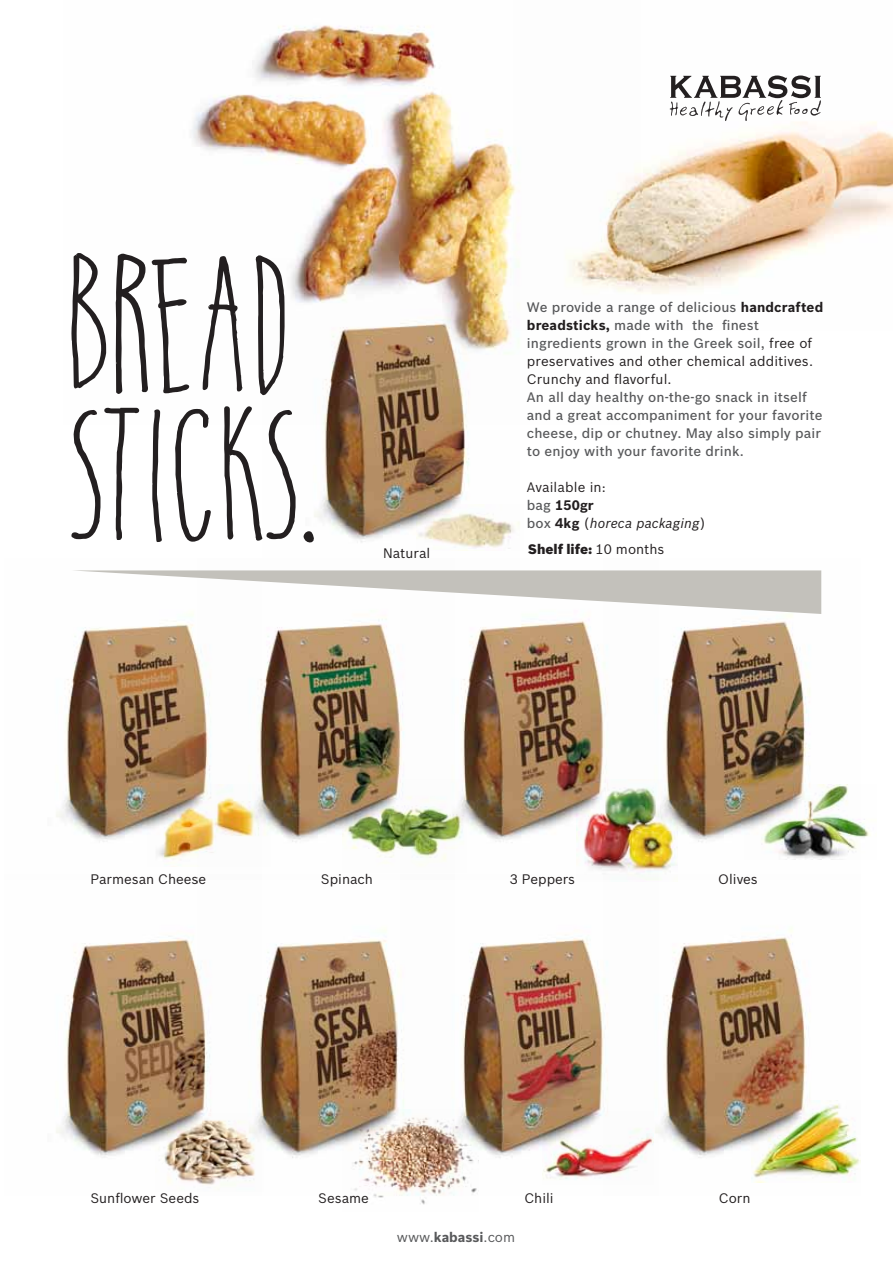
<style>
.page{position:relative;width:893px;height:1263px;background:#fff}
.page>*{position:absolute;margin:0;border:0;box-sizing:border-box;transform-origin:0 0}
.t1{font:166.65px/151.5px "DK Insomniac";letter-spacing:-.02em;color:#231f20}
.t2{font:500 13.5px/18px "Bosch Sans";letter-spacing:.01em;color:#58595b}
.t3{font:13.5px "Bosch Sans";color:#231f20}
.t4{font:italic 13.5px/18px "Bosch Sans";letter-spacing:.01em;color:#231f20}
.t5{font:900 13.5px "Bosch Sans";color:#231f20}
.t6{font:13.5px "Bosch Sans";color:#58595b}
.s1{font-weight:700;color:#231f20}
.s2{font-weight:400;color:#231f20}
.s3{font-style:normal}
.s4{font-weight:500;font-style:normal;color:#58595b}
.s5{font-weight:700;font-style:normal}
.s6{font-weight:400}
.s7{font-weight:700}
</style>
<div class="page">
<img style="left:641px;top:108px;width:252px;height:186px">
<img style="left:191px;top:25px;width:450px;height:268px">
<img style="left:262px;top:258px;width:258px;height:285px">
<img style="left:56px;top:614px;width:141px;height:253px">
<img style="left:197px;top:619px;width:204px;height:237px">
<img style="left:401px;top:620px;width:202px;height:222px">
<img style="left:603px;top:570px;width:219px;height:272px">
<img style="left:56px;top:938px;width:141px;height:246px">
<img style="left:197px;top:929px;width:204px;height:261px">
<img style="left:401px;top:938px;width:202px;height:238px">
<img style="left:603px;top:927px;width:258px;height:256px">
<svg style="left:74px;top:570px;width:747px;height:44px"></svg>
<img style="left:751px;top:1100px;width:109px;height:82px">
<img style="left:543px;top:1111px;width:110px;height:72px">
<img style="left:577px;top:779px;width:101px;height:101px">
<img style="left:744px;top:784px;width:126px;height:76px">
<img style="left:342px;top:1109px;width:136px;height:96px">
<img style="left:416px;top:505px;width:104px;height:46px">
<img style="left:343px;top:780px;width:123px;height:86px">
<svg style="left:670px;top:75px;width:151px;height:46px"></svg>
<h1 class="t1" style="left:63px;top:251px;width:261px">BREAD<br>STICKS.</h1>
<p class="t2" style="left:527px;top:298px;width:298px">We provide a range of delicious <span class="s1">handcrafted breadsticks,</span> made with the finest ingredients grown in the Greek soil, <span class="s2">free of preservatives and other chemical additives.<br>Crunchy and flavorful.</span></p>
<p class="t2" style="left:527px;top:388px;width:297px">An all day healthy on-the-go snack in itself and a great accompaniment for your favorite cheese, dip or chutney. May also simply pair to enjoy with your favorite drink.</p>
<p class="t4" style="left:527px;top:478px;width:180px"><span class="s3">Available in:<br></span><span class="s4">bag</span> <span class="s5">150gr<br></span><span class="s4">box</span> <span class="s5">4kg</span> <span class="s3">(</span>horeca packaging<span class="s3">)</span></p>
<p class="t3" style="left:383px;top:545px;width:49px">Natural</p>
<p class="t5" style="left:528px;top:541px;width:138px">Shelf life: <span class="s6">10 months</span></p>
<p class="t3" style="left:90px;top:870px;width:117px">Parmesan Cheese</p>
<p class="t3" style="left:321px;top:870px;width:53px">Spinach</p>
<p class="t3" style="left:510px;top:870px;width:67px">3 Peppers</p>
<p class="t3" style="left:718px;top:870px;width:41px">Olives</p>
<p class="t3" style="left:90px;top:1189px;width:111px">Sunflower Seeds</p>
<p class="t3" style="left:318px;top:1189px;width:52px">Sesame</p>
<p class="t3" style="left:524px;top:1189px;width:31px">Chili</p>
<p class="t3" style="left:719px;top:1189px;width:33px">Corn</p>
<p class="t6" style="left:397px;top:1228px;width:120px">www.<span class="s7">kabassi</span>.com</p>
</div>
